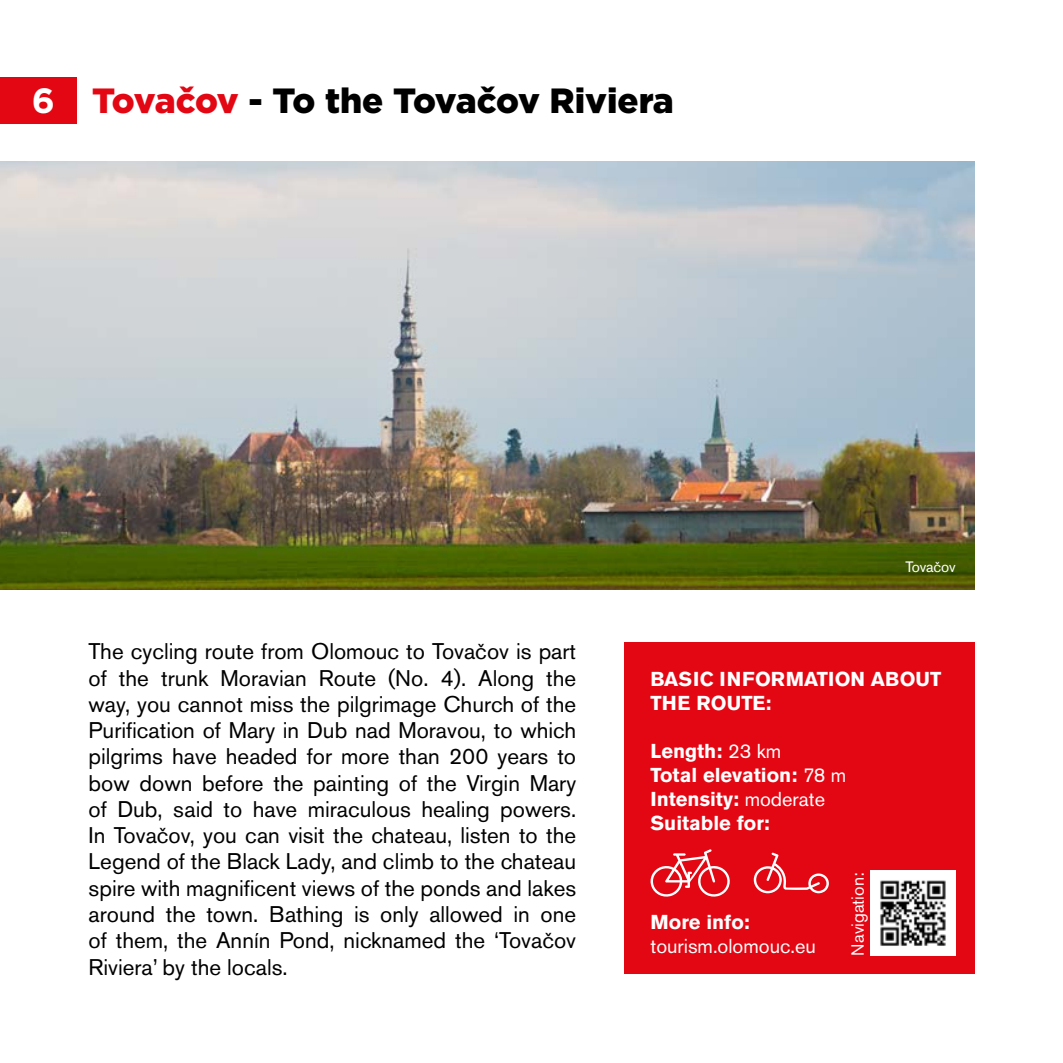
<style>
.page{position:relative;width:1063px;height:1063px;background:#fff}
.page>*{position:absolute;margin:0;border:0;box-sizing:border-box;transform-origin:0 0}
.t1{font:900 35px "Gotham";letter-spacing:-.015em;color:#000}
.t2{font:22.5px/26.2px "Akzidenz Grotesk Pro";color:#000;text-align:justify}
.t3{font:700 20px/24px "Akzidenz Grotesk Pro";color:#fff}
.t4{font:20px "Akzidenz Grotesk Pro";color:#fff}
.t5{font:17.5px "Akzidenz Grotesk Pro";color:#fff}
.t6{font:15px "Akzidenz Grotesk Pro";letter-spacing:-.01em;color:#fff}
.s1{font-weight:700;color:#fff}
.s2{color:#e30613}
.s3{font-weight:400}
</style>
<div class="page">
<div style="left:0;top:77px;width:77px;height:47px;background:#e30713"></div>
<div style="left:624px;top:643px;width:350px;height:331px;background:#e30713"></div>
<img style="left:0;top:162px;width:974px;height:427px">
<img style="left:871px;top:871px;width:84px;height:85px">
<svg style="left:650px;top:849px;width:80px;height:48px"></svg>
<svg style="left:754px;top:852px;width:75px;height:41px"></svg>
<h1 class="t1" style="left:32px;top:77px;width:643px"><span class="s1">6</span> <span class="s2">Tovačov</span> - To the Tovačov Riviera</h1>
<p class="t6" style="left:905px;top:557px;width:52px">Tovačov</p>
<p class="t2" style="left:89px;top:638px;width:489px">The cycling route from Olomouc to Tovačov is part of the trunk Moravian Route (No. 4). Along the way, you cannot miss the pilgrimage Church of the Purification of Mary in Dub nad Moravou, to which pilgrims have headed for more than 200 years to bow down before the painting of the Virgin Mary of Dub, said to have miraculous healing powers.<br>In Tovačov, you can visit the chateau, listen to the Legend of the Black Lady, and climb to the chateau spire with magnificent views of the ponds and lakes around the town. Bathing is only allowed in one of them, the Annín Pond, nicknamed the ‘Tovačov Riviera’ by the locals.</p>
<p class="t3" style="left:651px;top:667px;width:292px">BASIC INFORMATION ABOUT<br>THE ROUTE:</p>
<p class="t3" style="left:651px;top:739px;width:197px">Length: <span class="s3">23 km<br></span>Total elevation: <span class="s3">78 m<br></span>Intensity: <span class="s3">moderate<br></span>Suitable for:</p>
<p class="t3" style="left:651px;top:910px;width:101px">More info:</p>
<p class="t4" style="left:651px;top:933px;width:167px">tourism.olomouc.eu</p>
<p class="t5" style="left:847px;top:956px;width:85px;rotate:-90deg">Navigation:</p>
</div>
